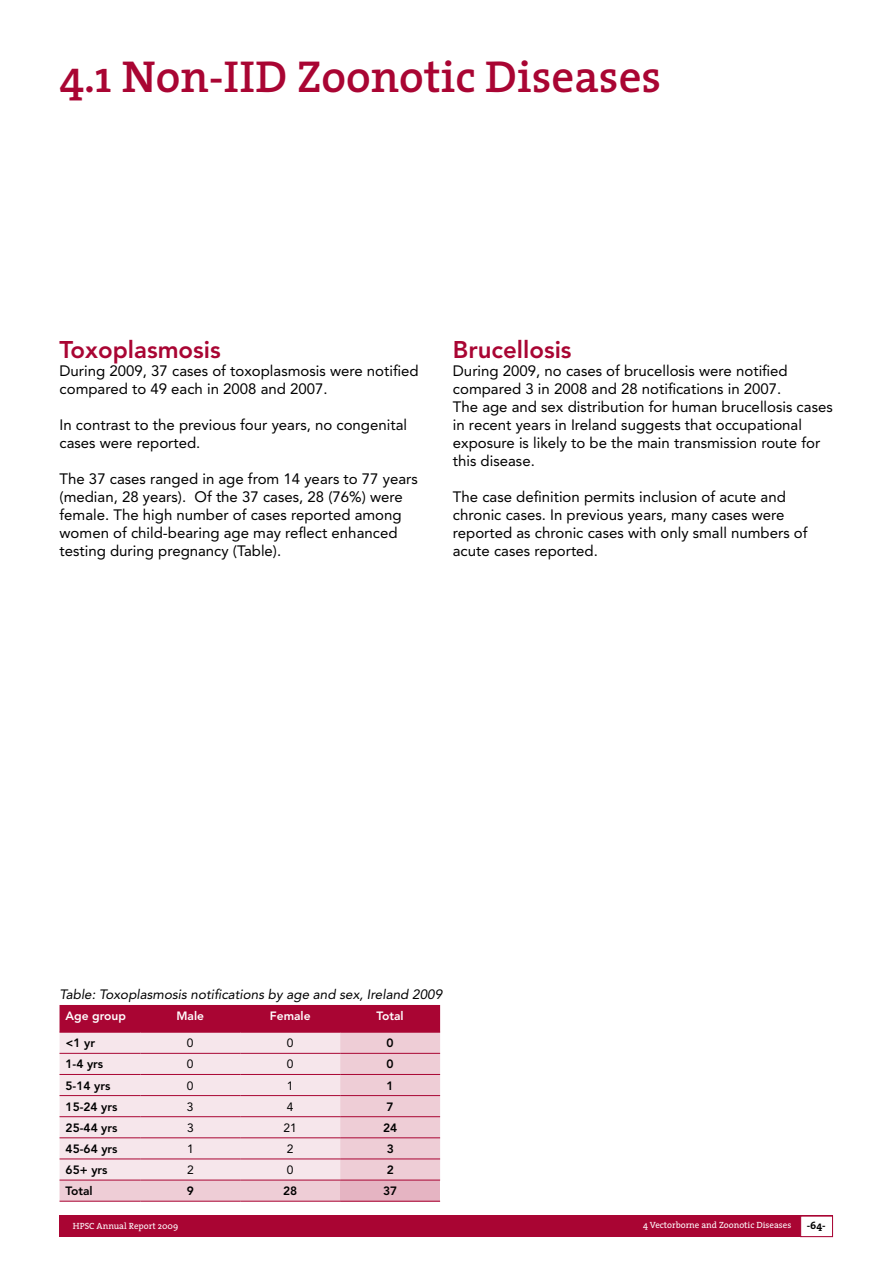
<style>
.page{position:relative;width:893px;height:1263px;background:#fff}
.page>*{position:absolute;margin:0;border:0;box-sizing:border-box;transform-origin:0 0}
.t1{font:600 45px "The Serif";color:#a90533}
.t2{font:800 24px "Avenir";color:#a90533}
.t3{font:15px/18px "Avenir";color:#000}
.t4{font:italic 13.5px "Avenir";color:#000}
.t5{font:800 12px "Avenir";color:#000}
.t6{font:800 12px "Avenir";color:#fff}
.t7{font:12px "Avenir";color:#000}
.t8{font:700 10.5px "The Serif";color:#000}
.t9{font:9px "The Serif";color:#fff}
</style>
<div class="page">
<div style="left:60px;top:1216px;width:773px;height:21px;background:#a90533"></div>
<div style="left:800px;top:1216px;width:33px;height:21px;background:#fff;border:1px solid #a90533"></div>
<div style="left:60px;top:1005px;width:380px;height:27px;background:#a90533"></div>
<svg style="left:60px;top:1033px;width:380px;height:168px;fill:#f6e6eb"></svg>
<div style="left:340px;top:1180px;width:100px;height:21px;background:#e5b4c2"></div>
<hr style="left:60px;top:1032px;width:80px;height:1px;background:#a90533">
<hr style="left:140px;top:1032px;width:100px;height:1px;background:#a90533">
<hr style="left:240px;top:1032px;width:100px;height:1px;background:#a90533">
<hr style="left:60px;top:1053px;width:80px;height:1px;background:#a90533">
<hr style="left:140px;top:1053px;width:100px;height:1px;background:#a90533">
<hr style="left:240px;top:1053px;width:100px;height:1px;background:#a90533">
<hr style="left:60px;top:1074px;width:80px;height:1px;background:#a90533">
<hr style="left:140px;top:1074px;width:100px;height:1px;background:#a90533">
<hr style="left:240px;top:1074px;width:100px;height:1px;background:#a90533">
<hr style="left:60px;top:1095px;width:80px;height:1px;background:#a90533">
<hr style="left:140px;top:1095px;width:100px;height:1px;background:#a90533">
<hr style="left:240px;top:1095px;width:100px;height:1px;background:#a90533">
<hr style="left:60px;top:1116px;width:80px;height:1px;background:#a90533">
<hr style="left:140px;top:1116px;width:100px;height:1px;background:#a90533">
<hr style="left:240px;top:1116px;width:100px;height:1px;background:#a90533">
<hr style="left:60px;top:1137px;width:80px;height:1px;background:#a90533">
<hr style="left:140px;top:1137px;width:100px;height:1px;background:#a90533">
<hr style="left:240px;top:1137px;width:100px;height:1px;background:#a90533">
<hr style="left:60px;top:1158px;width:80px;height:1px;background:#a90533">
<hr style="left:140px;top:1158px;width:100px;height:1px;background:#a90533">
<hr style="left:240px;top:1158px;width:100px;height:1px;background:#a90533">
<hr style="left:340px;top:1032px;width:100px;height:1px;background:#a90533">
<hr style="left:340px;top:1053px;width:100px;height:1px;background:#a90533">
<hr style="left:340px;top:1074px;width:100px;height:1px;background:#a90533">
<hr style="left:340px;top:1095px;width:100px;height:1px;background:#a90533">
<hr style="left:340px;top:1116px;width:100px;height:1px;background:#a90533">
<hr style="left:340px;top:1137px;width:100px;height:1px;background:#a90533">
<hr style="left:340px;top:1158px;width:100px;height:1px;background:#a90533">
<hr style="left:60px;top:1180px;width:80px;height:1px;background:#a90533">
<hr style="left:140px;top:1180px;width:100px;height:1px;background:#a90533">
<hr style="left:240px;top:1180px;width:100px;height:1px;background:#a90533">
<hr style="left:60px;top:1201px;width:80px;height:1px;background:#a90533">
<hr style="left:140px;top:1201px;width:100px;height:1px;background:#a90533">
<hr style="left:240px;top:1201px;width:100px;height:1px;background:#a90533">
<hr style="left:340px;top:1180px;width:100px;height:1px;background:#a90533">
<hr style="left:340px;top:1201px;width:100px;height:1px;background:#a90533">
<h1 class="t1" style="left:60px;top:39px;width:603px">4.1 Non-IID Zoonotic Diseases</h1>
<h2 class="t2" style="left:60px;top:336px;width:163px">Toxoplasmosis</h2>
<p class="t3" style="left:60px;top:362px;width:361px">During 2009, 37 cases of toxoplasmosis were notified compared to 49 each in 2008 and 2007.</p>
<p class="t3" style="left:60px;top:416px;width:349px">In contrast to the previous four years, no congenital cases were reported.</p>
<p class="t3" style="left:60px;top:470px;width:360px">The 37 cases ranged in age from 14 years to 77 years (median, 28 years). Of the 37 cases, 28 (76%) were female. The high number of cases reported among women of child-bearing age may reflect enhanced testing during pregnancy (Table).</p>
<h2 class="t2" style="left:453px;top:336px;width:120px">Brucellosis</h2>
<p class="t3" style="left:453px;top:362px;width:381px">During 2009, no cases of brucellosis were notified compared 3 in 2008 and 28 notifications in 2007.<br>The age and sex distribution for human brucellosis cases in recent years in Ireland suggests that occupational exposure is likely to be the main transmission route for this disease.</p>
<p class="t3" style="left:453px;top:488px;width:356px">The case definition permits inclusion of acute and chronic cases. In previous years, many cases were reported as chronic cases with only small numbers of acute cases reported.</p>
<p class="t4" style="left:60px;top:986px;width:384px">Table: Toxoplasmosis notifications by age and sex, Ireland 2009</p>
<p class="t6" style="left:66px;top:1009px;width:62px">Age group</p>
<p class="t6" style="left:176px;top:1009px;width:29px">Male</p>
<p class="t6" style="left:270px;top:1009px;width:42px">Female</p>
<p class="t6" style="left:377px;top:1009px;width:29px">Total</p>
<p class="t5" style="left:66px;top:1036px;width:31px">&lt;1 yr</p>
<p class="t7" style="left:187px;top:1036px;width:8px">0</p>
<p class="t7" style="left:287px;top:1036px;width:8px">0</p>
<p class="t5" style="left:387px;top:1036px;width:9px">0</p>
<p class="t5" style="left:66px;top:1057px;width:39px">1-4 yrs</p>
<p class="t7" style="left:187px;top:1057px;width:8px">0</p>
<p class="t7" style="left:287px;top:1057px;width:8px">0</p>
<p class="t5" style="left:387px;top:1057px;width:9px">0</p>
<p class="t5" style="left:66px;top:1078px;width:46px">5-14 yrs</p>
<p class="t7" style="left:187px;top:1078px;width:8px">0</p>
<p class="t7" style="left:287px;top:1078px;width:8px">1</p>
<p class="t5" style="left:387px;top:1078px;width:9px">1</p>
<p class="t5" style="left:66px;top:1099px;width:53px">15-24 yrs</p>
<p class="t7" style="left:187px;top:1099px;width:8px">3</p>
<p class="t7" style="left:287px;top:1099px;width:8px">4</p>
<p class="t5" style="left:387px;top:1099px;width:9px">7</p>
<p class="t5" style="left:66px;top:1120px;width:53px">25-44 yrs</p>
<p class="t7" style="left:187px;top:1121px;width:8px">3</p>
<p class="t7" style="left:284px;top:1121px;width:15px">21</p>
<p class="t5" style="left:383px;top:1120px;width:16px">24</p>
<p class="t5" style="left:66px;top:1142px;width:53px">45-64 yrs</p>
<p class="t7" style="left:187px;top:1142px;width:8px">1</p>
<p class="t7" style="left:287px;top:1142px;width:8px">2</p>
<p class="t5" style="left:387px;top:1142px;width:9px">3</p>
<p class="t5" style="left:66px;top:1163px;width:43px">65+ yrs</p>
<p class="t7" style="left:187px;top:1163px;width:8px">2</p>
<p class="t7" style="left:287px;top:1163px;width:8px">0</p>
<p class="t5" style="left:387px;top:1163px;width:9px">2</p>
<p class="t5" style="left:66px;top:1184px;width:29px">Total</p>
<p class="t5" style="left:187px;top:1184px;width:9px">9</p>
<p class="t5" style="left:283px;top:1184px;width:16px">28</p>
<p class="t5" style="left:383px;top:1184px;width:16px">37</p>
<p class="t9" style="left:73px;top:1218px;width:107px">HPSC Annual Report 2009</p>
<p class="t9" style="left:643px;top:1218px;width:150px">4 Vectorborne and Zoonotic Diseases</p>
<p class="t8" style="left:807px;top:1217px;width:20px">-64-</p>
</div>
